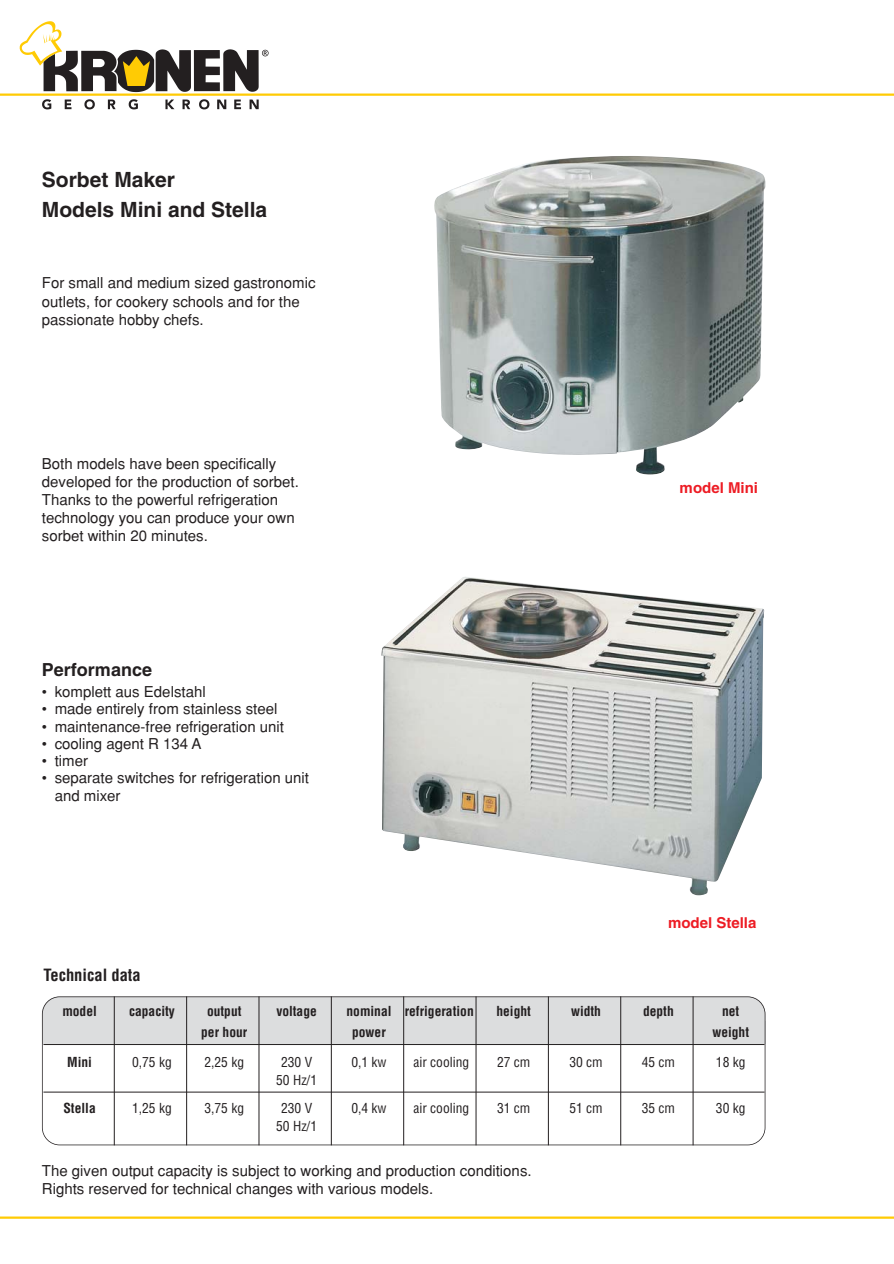
<style>
.page{position:relative;width:894px;height:1264px;background:#fff}
.page>*{position:absolute;margin:0;border:0;box-sizing:border-box;transform-origin:0 0}
.t1{font:700 21px/30px "Helvetica";color:#231f20}
.t2{font:700 18px "Helvetica";color:#231f20}
.t3{font:700 condensed 16.5px "Helvetica";color:#231f20}
.t4{font:15px/18px "Helvetica";color:#231f20}
.t5{font:700 15px "Helvetica";color:#ed1c24}
.t6{font:condensed 13.5px "Helvetica";color:#231f20}
.t7{font:700 condensed 13.5px "Helvetica";color:#231f20}
</style>
<div class="page">
<svg style="left:20px;top:21px;width:248px;height:88px"></svg>
<hr style="left:0;top:93px;width:893px;height:3px;background:#ffcb04">
<img style="left:434px;top:156px;width:332px;height:318px">
<img style="left:381px;top:577px;width:384px;height:318px">
<div style="left:42px;top:996px;width:723px;height:47px;background:#dcddde;border-radius:17px"></div>
<div style="left:42px;top:1021px;width:723px;height:23px;background:#dcddde"></div>
<div style="left:42px;top:996px;width:723px;height:149px;border:2px solid #231f20;border-radius:18px"></div>
<hr style="left:114px;top:996px;width:1px;height:149px;background:#231f20">
<hr style="left:186px;top:996px;width:1px;height:149px;background:#231f20">
<hr style="left:258px;top:996px;width:1px;height:149px;background:#231f20">
<hr style="left:331px;top:996px;width:1px;height:149px;background:#231f20">
<hr style="left:403px;top:996px;width:1px;height:149px;background:#231f20">
<hr style="left:475px;top:996px;width:1px;height:149px;background:#231f20">
<hr style="left:548px;top:996px;width:1px;height:149px;background:#231f20">
<hr style="left:620px;top:996px;width:1px;height:149px;background:#231f20">
<hr style="left:43px;top:1044px;width:721px;height:1px;background:#231f20">
<hr style="left:43px;top:1091px;width:721px;height:1px;background:#231f20">
<hr style="left:692px;top:996px;width:1px;height:149px;background:#231f20">
<hr style="left:0;top:1216px;width:893px;height:2px;background:#ffcb04">
<h1 class="t1" style="left:42px;top:166px;width:227px">Sorbet Maker<br>Models Mini and Stella</h1>
<p class="t4" style="left:42px;top:276px;width:275px">For small and medium sized gastronomic outlets, for cookery schools and for the passionate hobby chefs.</p>
<p class="t4" style="left:42px;top:456px;width:258px">Both models have been specifically developed for the production of sorbet.<br>Thanks to the powerful refrigeration technology you can produce your own sorbet within 20 minutes.</p>
<p class="t2" style="left:42px;top:662px;width:112px">Performance</p>
<p class="t4" style="left:42px;top:684px;width:165px">• komplett aus Edelstahl</p>
<p class="t4" style="left:42px;top:701px;width:237px">• made entirely from stainless steel</p>
<p class="t4" style="left:42px;top:719px;width:243px">• maintenance-free refrigeration unit</p>
<p class="t4" style="left:42px;top:736px;width:161px">• cooling agent R 134 A</p>
<p class="t4" style="left:42px;top:753px;width:48px">• timer</p>
<p class="t4" style="left:55px;top:771px;width:256px;line-height:17.2px;text-indent:-13px">• separate switches for refrigeration unit and mixer</p>
<p class="t3" style="left:43px;top:968px;width:99px">Technical data</p>
<p class="t5" style="left:679px;top:482px;width:80px">model Mini</p>
<p class="t5" style="left:667px;top:917px;width:90px">model Stella</p>
<p class="t7" style="left:62px;top:1005px;width:36px">model</p>
<p class="t7" style="left:129px;top:1005px;width:47px">capacity</p>
<p class="t7" style="left:207px;top:1005px;width:36px">output</p>
<p class="t7" style="left:276px;top:1005px;width:42px">voltage</p>
<p class="t7" style="left:346px;top:1005px;width:129px">nominal refrigeration</p>
<p class="t7" style="left:496px;top:1005px;width:36px">height</p>
<p class="t7" style="left:571px;top:1005px;width:32px">width</p>
<p class="t7" style="left:642px;top:1005px;width:32px">depth</p>
<p class="t7" style="left:721px;top:1005px;width:19px">net</p>
<p class="t7" style="left:201px;top:1026px;width:48px">per hour</p>
<p class="t7" style="left:352px;top:1026px;width:35px">power</p>
<p class="t7" style="left:712px;top:1026px;width:38px">weight</p>
<p class="t7" style="left:67px;top:1056px;width:26px">Mini</p>
<p class="t6" style="left:132px;top:1056px;width:41px">0,75 kg</p>
<p class="t6" style="left:204px;top:1056px;width:41px">2,25 kg</p>
<p class="t6" style="left:281px;top:1056px;width:33px">230 V</p>
<p class="t6" style="left:351px;top:1056px;width:37px">0,1 kw</p>
<p class="t6" style="left:413px;top:1056px;width:57px">air cooling</p>
<p class="t6" style="left:497px;top:1056px;width:35px">27 cm</p>
<p class="t6" style="left:569px;top:1056px;width:35px">30 cm</p>
<p class="t6" style="left:641px;top:1056px;width:35px">45 cm</p>
<p class="t6" style="left:715px;top:1056px;width:31px">18 kg</p>
<p class="t6" style="left:276px;top:1074px;width:42px">50 Hz/1</p>
<p class="t7" style="left:63px;top:1103px;width:34px">Stella</p>
<p class="t6" style="left:132px;top:1103px;width:41px">1,25 kg</p>
<p class="t6" style="left:204px;top:1103px;width:41px">3,75 kg</p>
<p class="t6" style="left:281px;top:1103px;width:33px">230 V</p>
<p class="t6" style="left:351px;top:1103px;width:37px">0,4 kw</p>
<p class="t6" style="left:413px;top:1103px;width:57px">air cooling</p>
<p class="t6" style="left:497px;top:1103px;width:35px">31 cm</p>
<p class="t6" style="left:569px;top:1103px;width:35px">51 cm</p>
<p class="t6" style="left:641px;top:1103px;width:35px">35 cm</p>
<p class="t6" style="left:715px;top:1103px;width:31px">30 kg</p>
<p class="t6" style="left:276px;top:1121px;width:42px">50 Hz/1</p>
<p class="t4" style="left:42px;top:1163px;width:491px">The given output capacity is subject to working and production conditions.<br>Rights reserved for technical changes with various models.</p>
</div>
